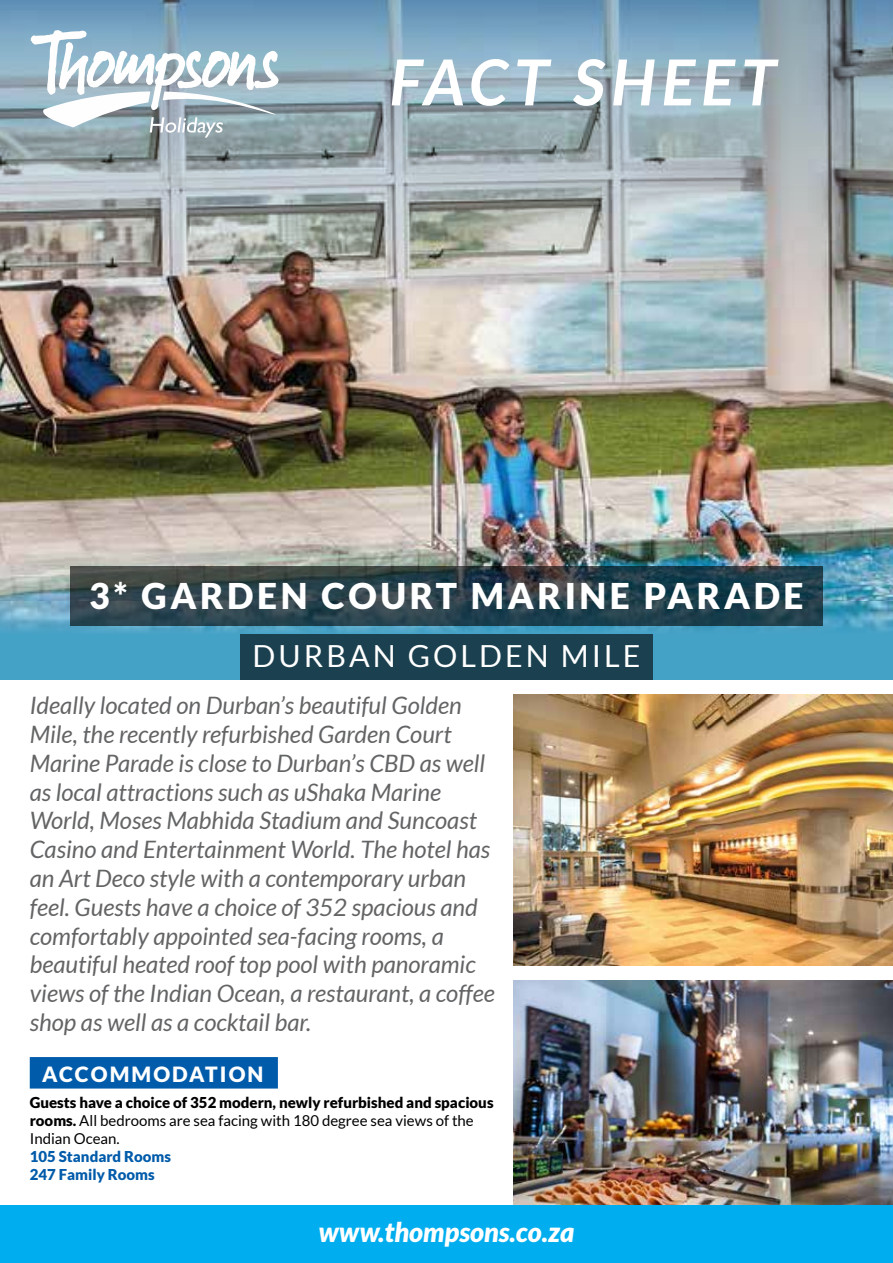
<style>
.page{position:relative;width:893px;height:1263px;background:#fff}
.page>*{position:absolute;margin:0;border:0;box-sizing:border-box;transform-origin:0 0}
.t1{font:italic 700 63.45px "Lato";letter-spacing:.1em;color:#fff}
.t2{font:900 35.55px "Lato";letter-spacing:.1em;color:#fff}
.t3{font:30.45px "Lato";letter-spacing:.1em;color:#fff}
.t4{font:italic 900 27px "Lato";color:#fff}
.t5{font:italic 24px/28.8px "Lato";color:#636466}
.t6{font:900 21px "Lato";letter-spacing:.1em;color:#fff}
.t7{font:900 15px/18px "Lato";color:#000}
.t8{font:900 15px/18px "Lato";color:#005baa}
.s1{font-weight:400}
</style>
<div class="page">
<img style="left:0;top:327px;width:893px;height:272px">
<svg style="left:0;top:599px;width:893px;height:81px;background:#48a0c3"></svg>
<img style="left:0;top:0;width:893px;height:327px">
<img style="left:513px;top:695px;width:380px;height:270px">
<img style="left:513px;top:980px;width:380px;height:225px">
<div style="left:0;top:1205px;width:893px;height:58px;background:#00aeef"></div>
<svg style="left:30px;top:29px;width:249px;height:110px"></svg>
<svg style="left:70px;top:566px;width:753px;height:59px;background:#2a414a"></svg>
<div style="left:240px;top:634px;width:413px;height:46px;background:#1b404f"></div>
<div style="left:30px;top:1057px;width:248px;height:31px;background:#005baa"></div>
<h1 class="t1" style="left:389px;top:46px;width:388px">FACT SHEET</h1>
<h2 class="t2" style="left:89px;top:575px;width:716px">3* GARDEN COURT MARINE PARADE</h2>
<p class="t3" style="left:252px;top:639px;width:389px">DURBAN GOLDEN MILE</p>
<p class="t5" style="left:30px;top:692px;width:467px">Ideally located on Durban’s beautiful Golden Mile, the recently refurbished Garden Court Marine Parade is close to Durban’s CBD as well as local attractions such as uShaka Marine World, Moses Mabhida Stadium and Suncoast Casino and Entertainment World. The hotel has an Art Deco style with a contemporary urban feel. Guests have a choice of 352 spacious and comfortably appointed sea-facing rooms, a beautiful heated roof top pool with panoramic views of the Indian Ocean, a restaurant, a coffee shop as well as a cocktail bar.</p>
<p class="t6" style="left:42px;top:1062px;width:223px">ACCOMMODATION</p>
<p class="t7" style="left:30px;top:1093px;width:465px">Guests have a choice of 352 modern, newly refurbished and spacious rooms. <span class="s1">All bedrooms are sea facing with 180 degree sea views of the<br>Indian Ocean.</span></p>
<p class="t8" style="left:30px;top:1147px;width:143px">105 Standard Rooms<br>247 Family Rooms</p>
<p class="t4" style="left:319px;top:1216px;width:257px">www.thompsons.co.za</p>
</div>
